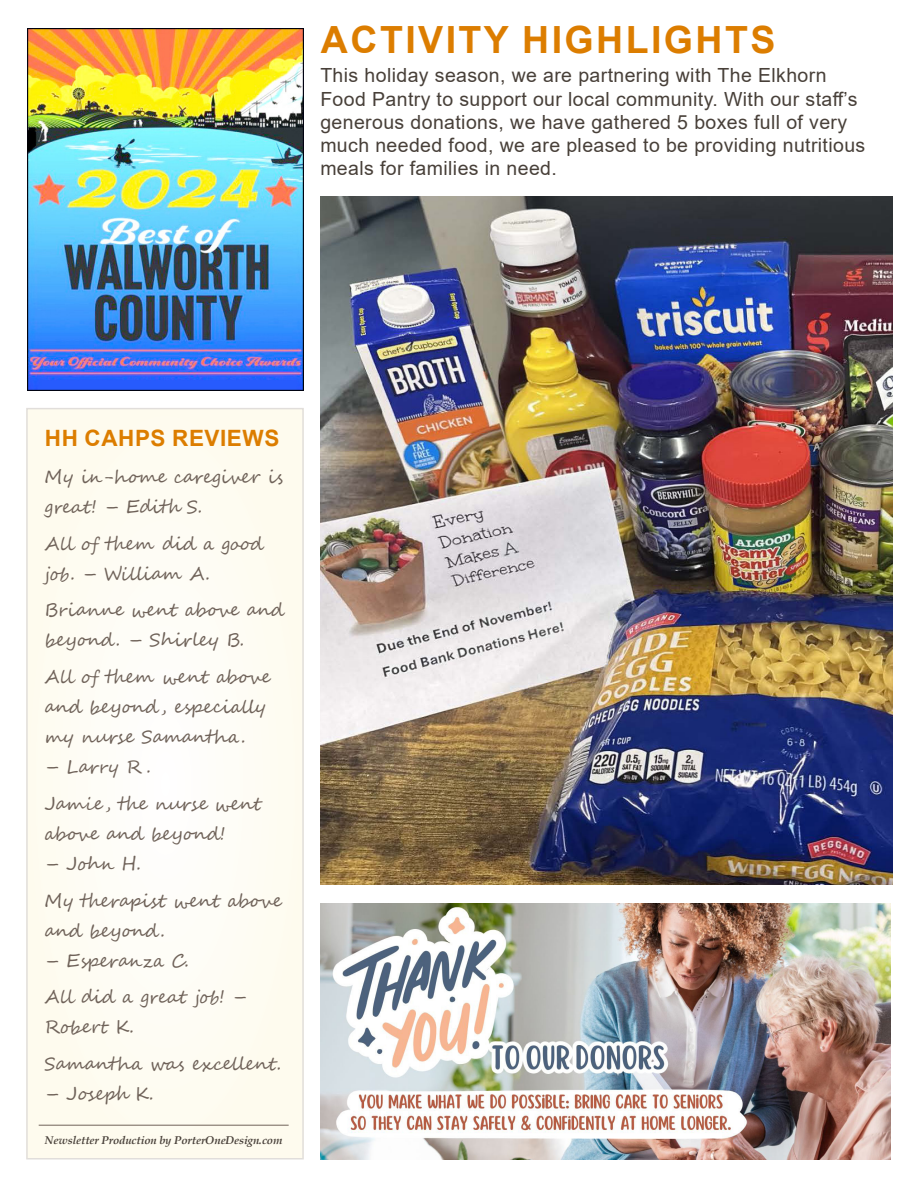
<style>
.page{position:relative;width:918px;height:1188px;background:#fff}
.page>*{position:absolute;margin:0;border:0;box-sizing:border-box;transform-origin:0 0}
.t1{font:700 37.5px "Arial";letter-spacing:.065em;color:#dc7d00}
.t2{font:700 22.5px "Arial";letter-spacing:.025em;color:#dc7d00}
.t3{font:19.5px/23.1px "Arial";letter-spacing:.02em;color:#484039}
.t4{font:18px/30px "Segoe Script";color:#6f6259}
.t5{font:italic 700 11.25px "Book Antiqua";letter-spacing:-.01em;color:#484039}
</style>
<div class="page">
<div style="left:27px;top:409px;width:276px;height:750px;background:#fefcf2"></div>
<div style="left:26px;top:408px;width:278px;height:752px;border:2px solid #e1dedb"></div>
<hr style="left:39px;top:1125px;width:250px;height:1px;background:#716259">
<img style="left:320px;top:903px;width:571px;height:257px">
<img style="left:28px;top:28px;width:276px;height:363px">
<img style="left:320px;top:197px;width:572px;height:687px">
<p class="t1" style="left:321px;top:13px;width:456px">ACTIVITY HIGHLIGHTS</p>
<p class="t3" style="left:320px;top:64px;width:547px">This holiday season, we are partnering with The Elkhorn Food Pantry to support our local community. With our staff’s generous donations, we have gathered 5 boxes full of very much needed food, we are pleased to be providing nutritious meals for families in need.</p>
<p class="t2" style="left:45px;top:422px;width:236px">HH CAHPS REVIEWS</p>
<p class="t4" style="left:45px;top:462px;width:240px">My in-home caregiver is great! – Edith S.</p>
<p class="t4" style="left:45px;top:529px;width:220px">All of them did a good job. – William A.</p>
<p class="t4" style="left:45px;top:595px;width:241px">Brianne went above and beyond. – Shirley B.</p>
<p class="t4" style="left:45px;top:662px;width:227px">All of them went above and beyond , especially my nurse Samantha.</p>
<p class="t4" style="left:45px;top:752px;width:108px">– Larry R .</p>
<p class="t4" style="left:45px;top:789px;width:219px">Jamie , the nurse went above and beyond!</p>
<p class="t4" style="left:45px;top:849px;width:98px">– John H.</p>
<p class="t4" style="left:45px;top:886px;width:239px">My therapist went above and beyond.</p>
<p class="t4" style="left:45px;top:946px;width:146px">– Esperanza C.</p>
<p class="t4" style="left:45px;top:982px;width:203px">All did a great job! –<br>Robert K.</p>
<p class="t4" style="left:45px;top:1049px;width:238px">Samantha was excellent.</p>
<p class="t4" style="left:45px;top:1079px;width:111px">– Joseph K.</p>
<p class="t5" style="left:45px;top:1133px;width:239px">Newsletter Production by PorterOneDesign.com</p>
</div>
